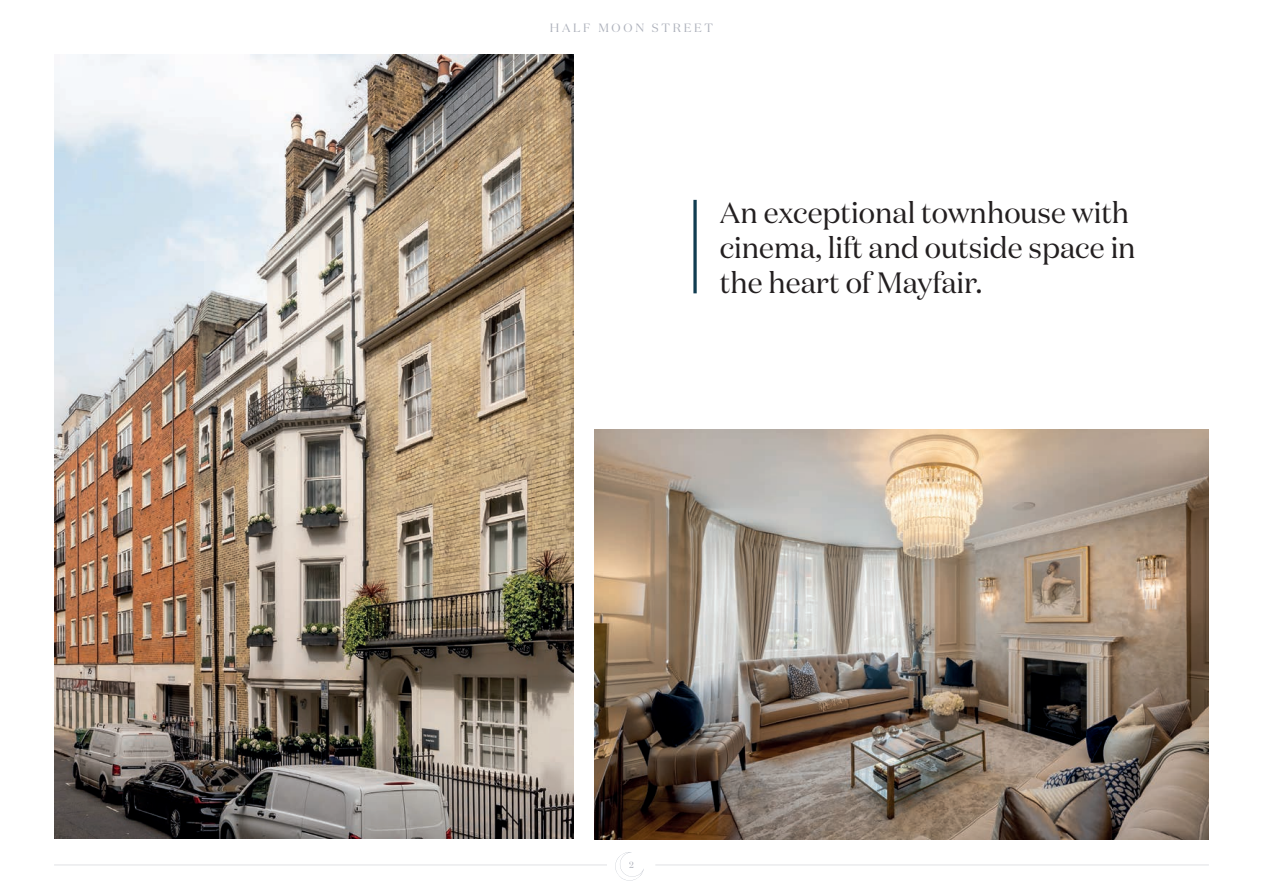
<style>
.page{position:relative;width:1263px;height:893px;background:#fff}
.page>*{position:absolute;margin:0;border:0;box-sizing:border-box;transform-origin:0 0}
.t1{font:29.4px/35.2px "Domaine Display";color:#231f20}
.t2{font:12px "Domaine Display";letter-spacing:.225em;color:#adb1bb}
.t3{font:9px "Domaine Display";color:#acafb9}
</style>
<div class="page">
<hr style="left:655px;top:865px;width:554px;height:1px;background:#acafb9">
<hr style="left:54px;top:865px;width:553px;height:1px;background:#acafb9">
<img style="left:54px;top:54px;width:519px;height:785px">
<svg style="left:615px;top:852px;width:29px;height:29px"></svg>
<svg style="left:693px;top:200px;width:4px;height:93px"></svg>
<img style="left:594px;top:429px;width:615px;height:410px">
<p class="t2" style="left:550px;top:20px;width:165px">HALF MOON STREET</p>
<p class="t1" style="left:720px;top:195px;width:417px">An exceptional townhouse with cinema, lift and outside space in the heart of Mayfair.</p>
<p class="t3" style="left:629px;top:859px;width:6px">2</p>
</div>
